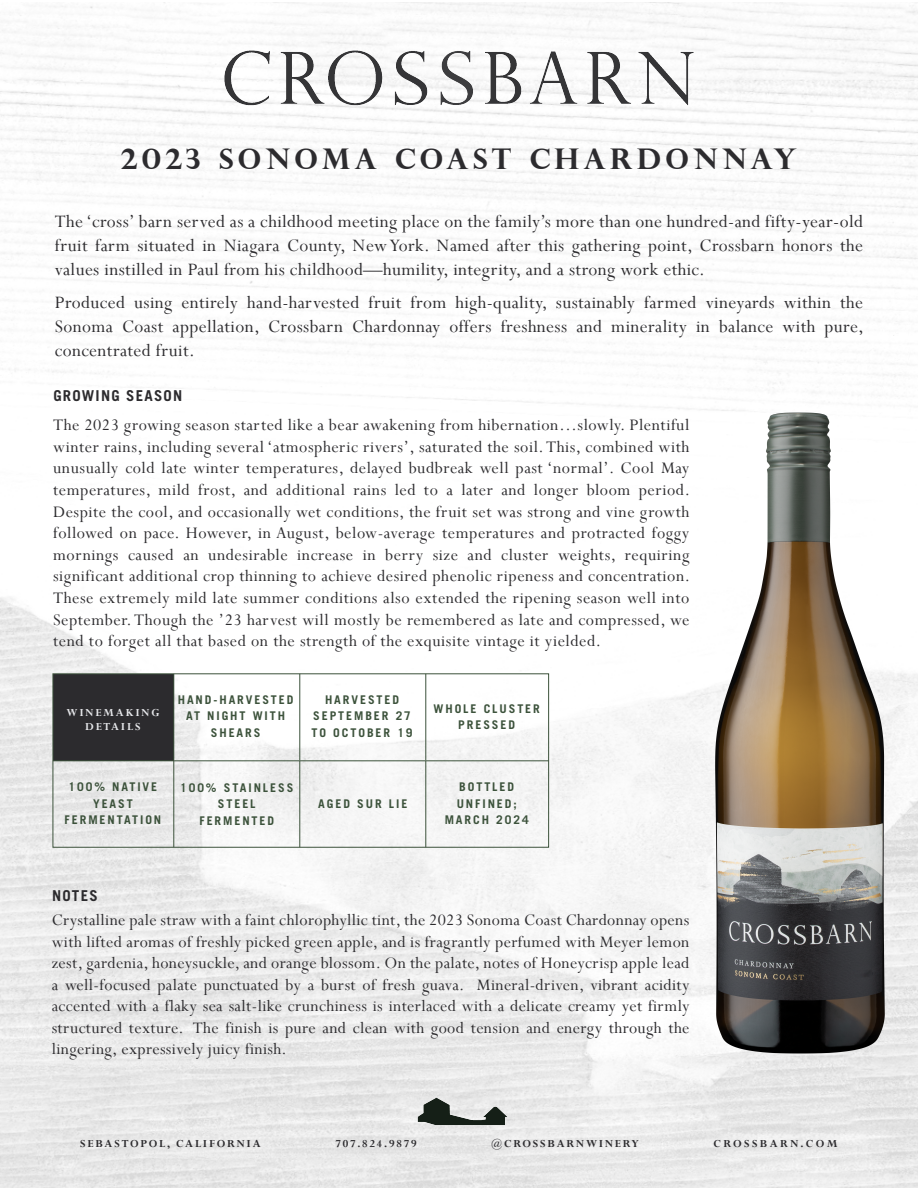
<style>
.page{position:relative;width:918px;height:1188px;background:#fff}
.page>*{position:absolute;margin:0;border:0;box-sizing:border-box;transform-origin:0 0}
.t1{font:700 28.5px "Perpetua Titling";letter-spacing:.15em;color:#2c2b2e}
.t2{font:19.5px/24px "Perpetua";letter-spacing:.02em;color:#2c2b2e;text-align:justify}
.t3{font:18px/21.6px "Perpetua";letter-spacing:.03em;color:#2c2b2e;text-align:justify}
.t4{font:17.85px/21.5px "Perpetua";letter-spacing:.02em;color:#2c2b2e;text-align:justify}
.t5{font:700 15px "Trade Gothic LT Std";letter-spacing:.08em;color:#2c2b2e}
.t6{font:700 12px/16.5px "Trade Gothic LT Std";letter-spacing:.16em;color:#3c523b;text-align:center}
.t7{font:700 12px "Perpetua";letter-spacing:.15em;color:#2c2b2e}
.t8{font:700 12px/14.4px "Perpetua";letter-spacing:.15em;color:#e7e8eb;text-align:center}
.t9{font:700 12px "Perpetua";letter-spacing:.2em;color:#2c2b2e}
</style>
<div class="page">
<img style="left:0;top:3px;width:918px;height:1185px">
<div style="left:53px;top:674px;width:121px;height:87px;background:#2c2b2e"></div>
<hr style="left:53px;top:760px;width:496px;height:1px;background:#3c523b">
<hr style="left:173px;top:674px;width:1px;height:86px;background:#3c523b">
<hr style="left:299px;top:674px;width:1px;height:86px;background:#3c523b">
<hr style="left:425px;top:674px;width:1px;height:86px;background:#3c523b">
<hr style="left:173px;top:761px;width:1px;height:86px;background:#3c523b">
<hr style="left:299px;top:761px;width:1px;height:86px;background:#3c523b">
<hr style="left:425px;top:761px;width:1px;height:86px;background:#3c523b">
<div style="left:53px;top:673px;width:496px;height:175px;border:1px solid #3c523b"></div>
<img style="left:549px;top:345px;width:369px;height:747px">
<img style="left:207px;top:42px;width:504px;height:71px">
<img style="left:410px;top:1096px;width:102px;height:31px">
<h1 class="t1" style="left:121px;top:141px;width:678px">2023 SONOMA COAST CHARDONNAY</h1>
<p class="t2" style="left:55px;top:209px;width:810px">The ‘cross’ barn served as a childhood meeting place on the family’s more than one hundred-and fifty-year-old fruit farm situated in Niagara County, New York. Named after this gathering point, Crossbarn honors the values instilled in Paul from his childhood—humility, integrity, and a strong work ethic.</p>
<p class="t2" style="left:55px;top:290px;width:810px">Produced using entirely hand-harvested fruit from high-quality, sustainably farmed vineyards within the Sonoma Coast appellation, Crossbarn Chardonnay offers freshness and minerality in balance with pure, concentrated fruit.</p>
<p class="t5" style="left:53px;top:387px;width:130px">GROWING SEASON</p>
<p class="t3" style="left:53px;top:414px;width:638px">The 2023 growing season started like a bear awakening from hibernation…slowly. Plentiful winter rains, including several ‘atmospheric rivers’, saturated the soil. This, combined with unusually cold late winter temperatures, delayed budbreak well past ‘normal’. Cool May temperatures, mild frost, and additional rains led to a later and longer bloom period.<br>Despite the cool, and occasionally wet conditions, the fruit set was strong and vine growth followed on pace. However, in August, below-average temperatures and protracted foggy mornings caused an undesirable increase in berry size and cluster weights, requiring significant additional crop thinning to achieve desired phenolic ripeness and concentration.<br>These extremely mild late summer conditions also extended the ripening season well into September. Though the ’23 harvest will mostly be remembered as late and compressed, we tend to forget all that based on the strength of the exquisite vintage it yielded.</p>
<p class="t6" style="left:178px;top:691px;width:117px">HAND-HARVESTED<br>AT NIGHT WITH<br>SHEARS</p>
<p class="t6" style="left:312px;top:691px;width:103px">HARVESTED<br>SEPTEMBER 27<br>TO OCTOBER 19</p>
<p class="t8" style="left:66px;top:705px;width:94px">WINEMAKING<br>DETAILS</p>
<p class="t6" style="left:434px;top:700px;width:108px">WHOLE CLUSTER<br>PRESSED</p>
<p class="t6" style="left:65px;top:779px;width:98px">100% NATIVE<br>YEAST<br>FERMENTATION</p>
<p class="t6" style="left:180px;top:779px;width:115px">100% STAINLESS<br>STEEL<br>FERMENTED</p>
<p class="t6" style="left:318px;top:795px;width:91px">AGED SUR LIE</p>
<p class="t5" style="left:52px;top:887px;width:47px">NOTES</p>
<p class="t6" style="left:445px;top:779px;width:85px">BOTTLED<br>UNFINED;<br>MARCH 2024</p>
<p class="t4" style="left:52px;top:909px;width:639px">Crystalline pale straw with a faint chlorophyllic tint, the 2023 Sonoma Coast Chardonnay opens with lifted aromas of freshly picked green apple, and is fragrantly perfumed with Meyer lemon zest, gardenia, honeysuckle, and orange blossom. On the palate, notes of Honeycrisp apple lead a well-focused palate punctuated by a burst of fresh guava. Mineral-driven, vibrant acidity accented with a flaky sea salt-like crunchiness is interlaced with a delicate creamy yet firmly structured texture. The finish is pure and clean with good tension and energy through the lingering, expressively juicy finish.</p>
<p class="t7" style="left:80px;top:1136px;width:182px">SEBASTOPOL, CALIFORNIA</p>
<p class="t7" style="left:336px;top:1136px;width:83px">707.824.9879</p>
<p class="t7" style="left:491px;top:1136px;width:149px">@CROSSBARNWINERY</p>
<p class="t9" style="left:714px;top:1136px;width:126px">CROSSBARN.COM</p>
</div>
